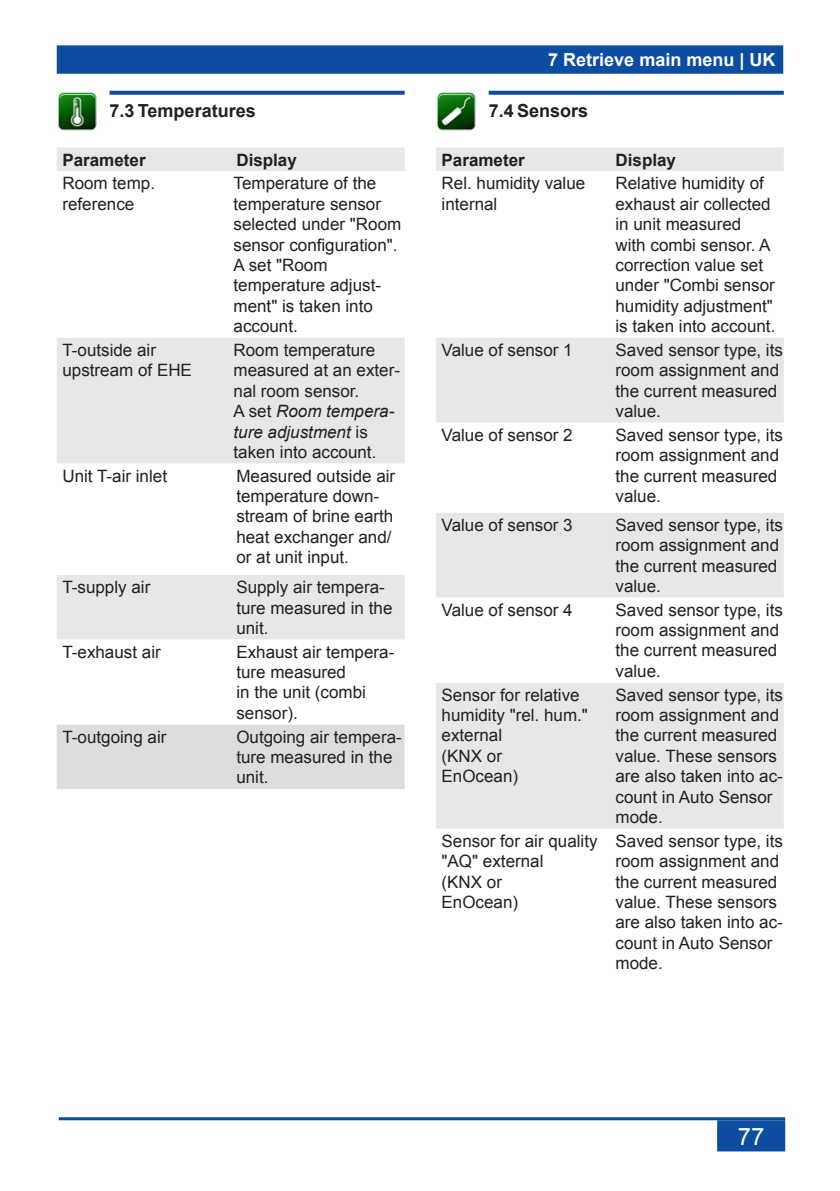
<style>
.page{position:relative;width:840px;height:1191px;background:#fff}
.page>*{position:absolute;margin:0;border:0;box-sizing:border-box;transform-origin:0 0}
.t1{font:24px "Arial";color:#fff}
.Überschrift_02_Icon{font:700 18px "Arial";color:#231f20}
.t2{font:700 18px "Arial";color:#fff}
.Tabelleninhalt_8_5pt{font:17px/20.4px "Arial";color:#231f20}
.Überschrift_04{font:17px/20.4px "Arial";color:#231f20}
.Tabellenkopf_8_5pt{font:700 17px "Arial";color:#231f20}
.s1{font-style:italic}
</style>
<div class="page">
<div style="left:58px;top:46px;width:723px;height:27px;background:#0d4da1"></div>
<div style="left:57px;top:45px;width:725px;height:29px;border:2px solid #0d4da1"></div>
<hr style="left:59px;top:1117px;width:725px;height:3px;background:#0d4da1">
<div style="left:717px;top:1121px;width:66px;height:29px;background:#0d4da1"></div>
<div style="left:716px;top:1120px;width:68px;height:31px;border:2px solid #0d4da1"></div>
<img style="left:57px;top:92px;width:39px;height:38px">
<svg style="left:109px;top:91px;width:295px;height:4px"></svg>
<div style="left:57px;top:147px;width:347px;height:24px;background:#e6e7e9"></div>
<div style="left:57px;top:338px;width:347px;height:125px;background:#e6e7e9"></div>
<div style="left:57px;top:575px;width:347px;height:64px;background:#e6e7e9"></div>
<div style="left:57px;top:724px;width:347px;height:65px;background:#dcdddf"></div>
<img style="left:437px;top:92px;width:38px;height:38px">
<svg style="left:488px;top:91px;width:295px;height:4px"></svg>
<div style="left:436px;top:147px;width:347px;height:24px;background:#e6e7e9"></div>
<div style="left:436px;top:338px;width:347px;height:85px;background:#e6e7e9"></div>
<svg style="left:436px;top:513px;width:347px;height:316px;fill:#e6e7e9"></svg>
<p class="Überschrift_02_Icon" style="left:109px;top:99px;width:148px">7.3 Temperatures</p>
<p class="Tabellenkopf_8_5pt" style="left:62px;top:148px;width:85px">Parameter</p>
<p class="Tabellenkopf_8_5pt" style="left:236px;top:148px;width:62px">Display</p>
<p class="Tabelleninhalt_8_5pt" style="left:62px;top:173px;width:94px">Room temp. reference</p>
<p class="Überschrift_04" style="left:233px;top:173px;width:169px">Temperature of the temperature sensor selected under "Room sensor configuration".<br>A set "Room temperature adjust&shy;ment" is taken into account.</p>
<p class="Tabelleninhalt_8_5pt" style="left:62px;top:340px;width:131px">T-outside air upstream of EHE</p>
<p class="Überschrift_04" style="left:233px;top:340px;width:168px">Room temperature measured at an exter&shy;nal room sensor.<br>A set <span class="s1">Room tempera&shy;ture adjustment</span> is taken into account.</p>
<p class="Tabelleninhalt_8_5pt" style="left:62px;top:465px;width:106px">Unit T-air inlet</p>
<p class="Tabelleninhalt_8_5pt" style="left:236px;top:465px;width:160px">Measured outside air temperature down&shy;stream of brine earth heat exchanger and/ or at unit input.</p>
<p class="Tabelleninhalt_8_5pt" style="left:62px;top:577px;width:89px">T-supply air</p>
<p class="Tabelleninhalt_8_5pt" style="left:236px;top:577px;width:157px">Supply air tempera&shy;ture measured in the unit.</p>
<p class="Tabelleninhalt_8_5pt" style="left:62px;top:641px;width:100px">T-exhaust air</p>
<p class="Tabelleninhalt_8_5pt" style="left:236px;top:641px;width:159px">Exhaust air tempera&shy;ture measured<br>in the unit (combi sensor).</p>
<p class="Tabelleninhalt_8_5pt" style="left:62px;top:726px;width:105px">T-outgoing air</p>
<p class="Tabelleninhalt_8_5pt" style="left:236px;top:726px;width:167px">Outgoing air tempera&shy;ture measured in the unit.</p>
<p class="t2" style="left:548px;top:48px;width:229px">7 Retrieve main menu | UK</p>
<p class="Überschrift_02_Icon" style="left:488px;top:99px;width:101px">7.4 Sensors</p>
<p class="Tabellenkopf_8_5pt" style="left:441px;top:148px;width:85px">Parameter</p>
<p class="Tabellenkopf_8_5pt" style="left:615px;top:148px;width:62px">Display</p>
<p class="Tabelleninhalt_8_5pt" style="left:441px;top:173px;width:145px">Rel. humidity value internal</p>
<p class="Tabelleninhalt_8_5pt" style="left:615px;top:173px;width:161px">Relative humidity of exhaust air collected in unit measured with combi sensor. A correction value set under "Combi sensor humidity adjustment" is taken into account.</p>
<p class="Tabelleninhalt_8_5pt" style="left:441px;top:340px;width:133px">Value of sensor 1</p>
<p class="Tabelleninhalt_8_5pt" style="left:615px;top:340px;width:169px">Saved sensor type, its room assignment and the current measured value.</p>
<p class="Tabelleninhalt_8_5pt" style="left:441px;top:425px;width:133px">Value of sensor 2</p>
<p class="Tabelleninhalt_8_5pt" style="left:615px;top:425px;width:169px">Saved sensor type, its room assignment and the current measured value.</p>
<p class="Tabelleninhalt_8_5pt" style="left:441px;top:515px;width:133px">Value of sensor 3</p>
<p class="Tabelleninhalt_8_5pt" style="left:615px;top:515px;width:169px">Saved sensor type, its room assignment and the current measured value.</p>
<p class="Tabelleninhalt_8_5pt" style="left:441px;top:599px;width:133px">Value of sensor 4</p>
<p class="Tabelleninhalt_8_5pt" style="left:615px;top:599px;width:169px">Saved sensor type, its room assignment and the current measured value.</p>
<p class="Tabelleninhalt_8_5pt" style="left:441px;top:684px;width:148px">Sensor for relative humidity "rel. hum." external<br>(KNX or<br>EnOcean)</p>
<p class="Tabelleninhalt_8_5pt" style="left:615px;top:684px;width:169px">Saved sensor type, its room assignment and the current measured value. These sensors are also taken into ac&shy;count in Auto Sensor mode.</p>
<p class="Tabelleninhalt_8_5pt" style="left:441px;top:830px;width:157px">Sensor for air quality "AQ" external<br>(KNX or<br>EnOcean)</p>
<p class="Tabelleninhalt_8_5pt" style="left:615px;top:830px;width:169px">Saved sensor type, its room assignment and the current measured value. These sensors are also taken into ac&shy;count in Auto Sensor mode.</p>
<h1 class="t1" style="left:737px;top:1120px;width:28px">77</h1>
</div>
